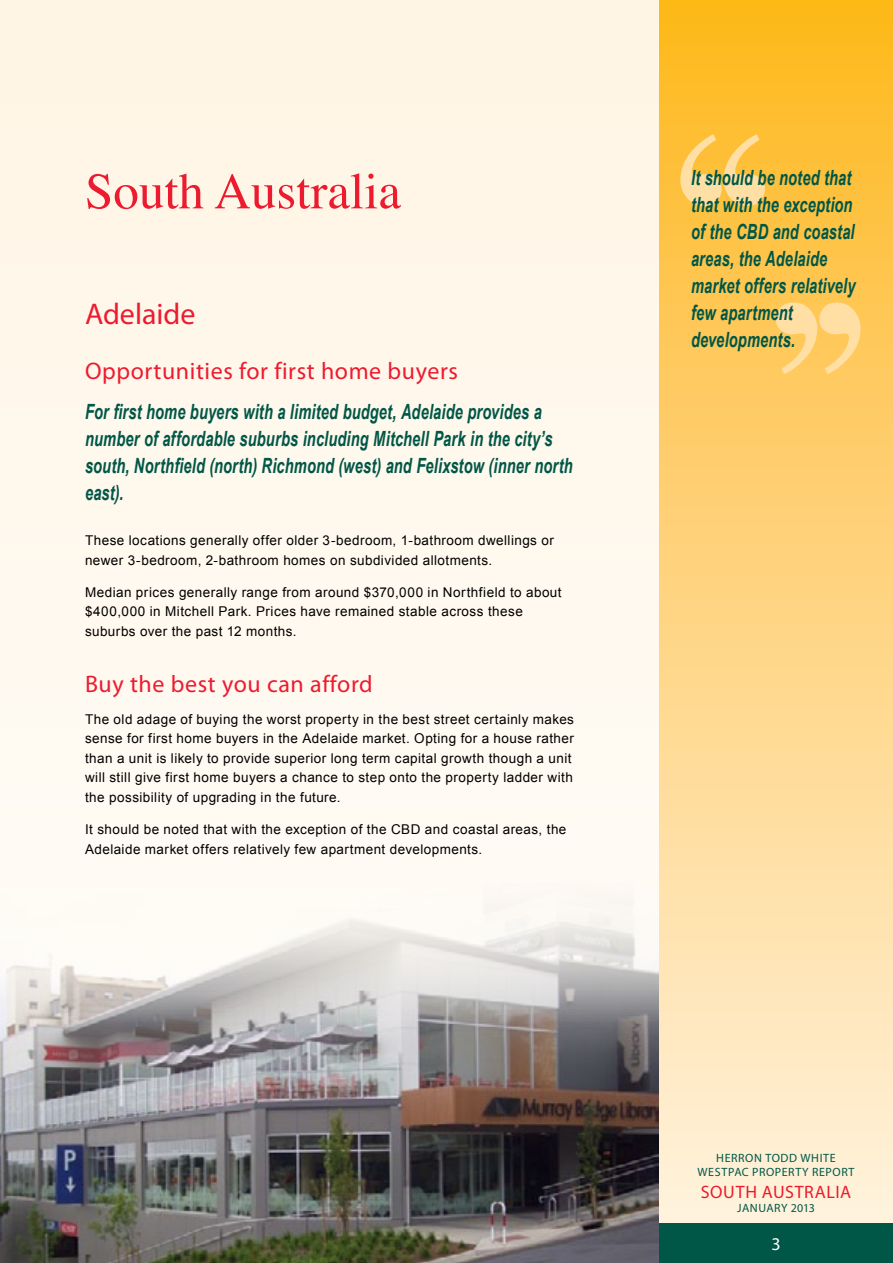
<style>
.page{position:relative;width:893px;height:1263px;background:#fff8ec}
.page>*{position:absolute;margin:0;border:0;box-sizing:border-box;transform-origin:0 0}
.t1{font:51px "Times";color:#ed1b2f}
.t2{font:30px "Myriad Pro";color:#ed1b2f}
.t3{font:24px "Myriad Pro";letter-spacing:.025em;color:#ed1b2f}
.t4{font:italic 700 21px/27px "Arial Narrow";letter-spacing:.01em;color:#005747;scale:.85 1}
.t5{font:18px "Myriad Pro";letter-spacing:.03em;color:#ed1b2f}
.t6{font:18px "Myriad Pro";color:#fff}
.t7{font:13.5px/19.5px "Arial";letter-spacing:.03em;color:#000}
.t8{font:12px/14.4px "Myriad Pro";letter-spacing:.05em;color:#005747;text-align:center}
.t9{font:12px "Myriad Pro";letter-spacing:.025em;color:#005747}
</style>
<div class="page">
<div style="left:659px;top:0;width:234px;height:1263px;background:linear-gradient(to bottom,#feb821,#fff4e7)"></div>
<div style="left:659px;top:1223px;width:234px;height:40px;background:#005747"></div>
<svg style="left:776px;top:302px;width:85px;height:72px;background:#ffd37d"></svg>
<svg style="left:680px;top:134px;width:85px;height:72px;background:#fece6b"></svg>
<img style="left:0;top:917px;width:659px;height:346px">
<h1 class="t1" style="left:85px;top:144px;width:317px">South Australia</h1>
<h2 class="t2" style="left:85px;top:295px;width:112px">Adelaide</h2>
<h3 class="t3" style="left:85px;top:357px;width:374px">Opportunities for first home buyers</h3>
<h3 class="t4" style="left:85px;top:397px;width:575px">For first home buyers with a limited budget, Adelaide provides a number of affordable suburbs including Mitchell Park in the city’s south, Northfield (north) Richmond (west) and Felixstow (inner north east).</h3>
<p class="t7" style="left:85px;top:531px;width:470px">These locations generally offer older 3-bedroom, 1-bathroom dwellings or newer 3-bedroom, 2-bathroom homes on subdivided allotments.</p>
<p class="t7" style="left:85px;top:583px;width:478px">Median prices generally range from around $370,000 in Northfield to about $400,000 in Mitchell Park. Prices have remained stable across these suburbs over the past 12 months.</p>
<h3 class="t3" style="left:85px;top:669px;width:289px">Buy the best you can afford</h3>
<p class="t7" style="left:85px;top:709px;width:490px">The old adage of buying the worst property in the best street certainly makes sense for first home buyers in the Adelaide market. Opting for a house rather than a unit is likely to provide superior long term capital growth though a unit will still give first home buyers a chance to step onto the property ladder with the possibility of upgrading in the future.</p>
<p class="t7" style="left:85px;top:820px;width:483px">It should be noted that with the exception of the CBD and coastal areas, the<br>Adelaide market offers relatively few apartment developments.</p>
<h3 class="t4" style="left:691px;top:163px;width:195px">It should be noted that that with the exception of the CBD and coastal areas, the Adelaide market offers relatively few apartment developments.</h3>
<p class="t8" style="left:697px;top:1150px;width:159px">Herron Todd White<br>Westpac Property Report</p>
<h3 class="t5" style="left:701px;top:1180px;width:152px">South Australia</h3>
<p class="t9" style="left:737px;top:1200px;width:79px">January 2013</p>
<h3 class="t6" style="left:771px;top:1233px;width:11px">3</h3>
</div>
